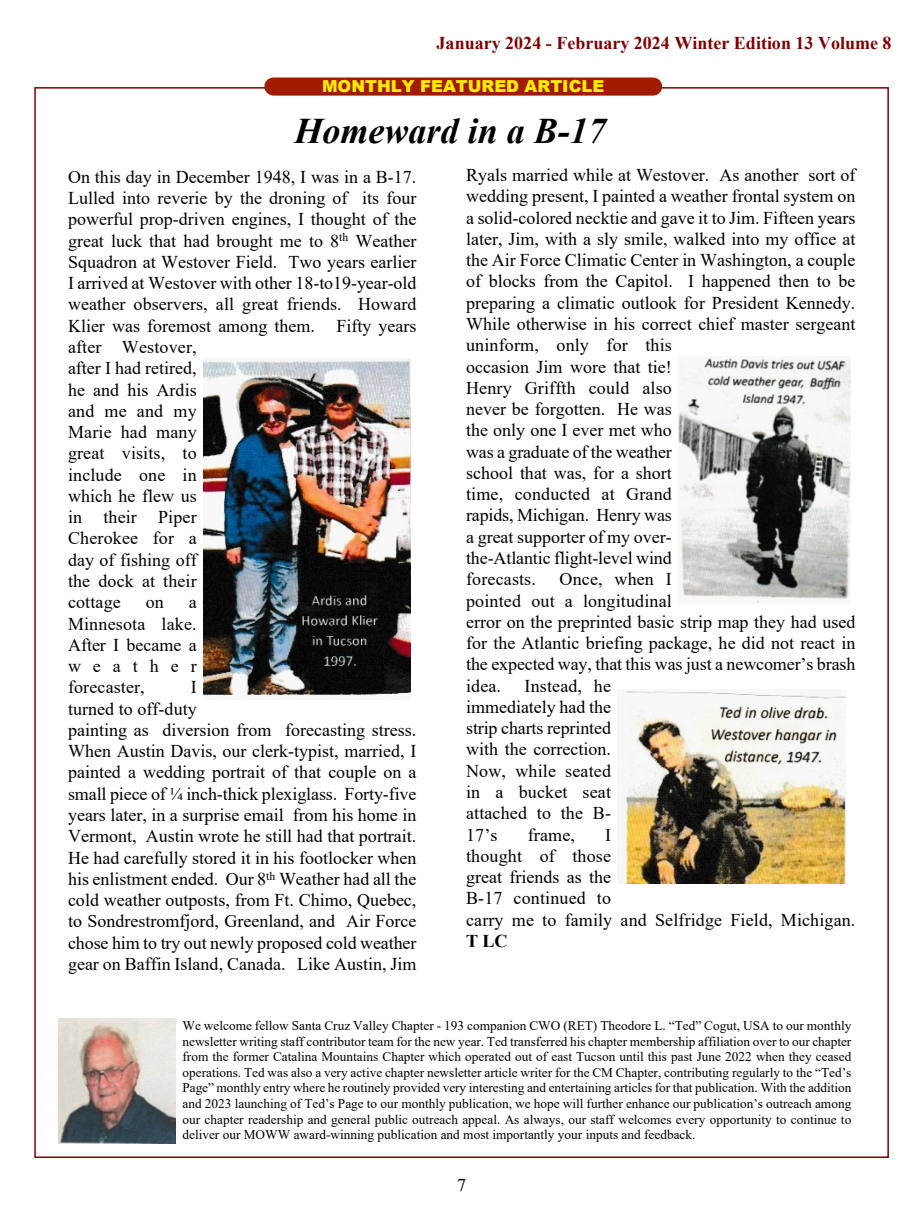
<style>
.page{position:relative;width:918px;height:1221px;background:#fff}
.page>*{position:absolute;margin:0;border:0;box-sizing:border-box;transform-origin:0 0}
.t1{font:italic 700 36px "Times New Roman";color:#000}
.t2{font:18px/21.3px "Times New Roman";color:#000}
.t3{font:700 18px "Times New Roman";color:#800000}
.t4{font:700 18px "Times New Roman";color:#000}
.t5{font:900 16.5px "Arial";color:#ffed00}
.t6{font:13.35px/15.6px "Times New Roman";color:#000;text-align:justify}
</style>
<div class="page">
<div style="left:273px;top:77px;width:380px;height:19px;background:#a11b00"></div>
<img style="left:203px;top:358px;width:208px;height:341px">
<img style="left:679px;top:356px;width:172px;height:247px">
<img style="left:618px;top:691px;width:228px;height:192px">
<img style="left:59px;top:1018px;width:117px;height:125px">
<p class="t3" style="left:437px;top:37px;width:457px">January 2024 - February 2024 Winter Edition 13 Volume 8</p>
<p class="t5" style="left:322px;top:80px;width:284px">MONTHLY FEATURED ARTICLE</p>
<h1 class="t1" style="left:295px;top:119px;width:313px">Homeward in a B-17</h1>
<p class="t2" style="left:68px;top:168px;width:350px">On this day in December 1948, I was in a B-17.<br>Lulled into reverie by the droning of its four powerful prop-driven engines, I thought of the great luck that had brought me to 8<sup>th</sup> Weather<br>Squadron at Westover Field. Two years earlier<br>I arrived at Westover with other 18-to19-year-old weather observers, all great friends. Howard<br>Klier was foremost among them. Fifty years after Westover,<br>after I had retired,<br>he and his Ardis<br>and me and my<br>Marie had many<br>great visits, to<br>include one in<br>which he flew us<br>in their Piper<br>Cherokee for a<br>day of fishing off<br>the dock at their<br>cottage</p>
<p class="t2" style="left:68px;top:593px;width:130px;text-align:justify;text-indent:121px">a Minnesota lake.<br>After I became a weather forecaster,</p>
<p class="t2" style="left:146px;top:593px;width:20px">on</p>
<p class="t2" style="left:68px;top:678px;width:350px;text-indent:123px">I<br>turned to off-duty<br>painting as diversion from forecasting stress.<br>When Austin Davis, our clerk-typist, married, I painted a wedding portrait of that couple on a small piece of ¼ inch-thick plexiglass. Forty-five years later, in a surprise email from his home in Vermont, Austin wrote he still had that portrait.<br>He had carefully stored it in his footlocker when his enlistment ended. Our 8<sup>th</sup> Weather had all the cold weather outposts, from Ft. Chimo, Quebec, to Sondrestromfjord, Greenland, and Air Force chose him to try out newly proposed cold weather gear on Baffin Island, Canada. Like Austin, Jim</p>
<p class="t2" style="left:466px;top:166px;width:391px">Ryals married while at Westover. As another sort of wedding present, I painted a weather frontal system on a solid-colored necktie and gave it to Jim. Fifteen years later, Jim, with a sly smile, walked into my office at the Air Force Climatic Center in Washington, a couple of blocks from the Capitol. I happened then to be preparing a climatic outlook for President Kennedy.<br>While otherwise in his correct chief master sergeant uninform, only for this<br>occasion Jim wore that tie!<br>Henry Griffth could also<br>never be forgotten. He was<br>the only one I ever met who<br>was a graduate of the weather<br>school that was, for a short<br>time, conducted at Grand<br>rapids, Michigan. Henry was<br>a great supporter of my over-<br>the-Atlantic flight-level wind<br>forecasts.</p>
<p class="t2" style="left:466px;top:570px;width:391px;text-indent:93px">Once, when I<br>pointed out a longitudinal<br>error on the preprinted basic strip map they had used for the Atlantic briefing package, he did not react in the expected way, that this was just a newcomer’s brash idea.</p>
<p class="t2" style="left:466px;top:676px;width:146px;text-align:justify;text-indent:58px">Instead, he immediately had the strip charts reprinted with the correction.<br>Now, while seated in a bucket seat attached to the B-17’s</p>
<p class="t2" style="left:528px;top:825px;width:49px">frame,</p>
<p class="t2" style="left:466px;top:825px;width:391px;text-indent:139px">I<br>thought of those<br>great friends as the<br>B-17 continued to<br>carry me to family and Selfridge Field, Michigan.</p>
<p class="t4" style="left:466px;top:934px;width:43px">T LC</p>
<p class="t6" style="left:183px;top:1018px;width:670px">We welcome fellow Santa Cruz Valley Chapter - 193 companion CWO (RET) Theodore L. “Ted” Cogut, USA to our monthly newsletter writing staff contributor team for the new year. Ted transferred his chapter membership affiliation over to our chapter from the former Catalina Mountains Chapter which operated out of east Tucson until this past June 2022 when they ceased operations. Ted was also a very active chapter newsletter article writer for the CM Chapter, contributing regularly to the “Ted’s Page” monthly entry where he routinely provided very interesting and entertaining articles for that publication. With the addition and 2023 launching of Ted’s Page to our monthly publication, we hope will further enhance our publication’s outreach among our chapter readership and general public outreach appeal. As always, our staff welcomes every opportunity to continue to deliver our MOWW award-winning publication and most importantly your inputs and feedback.</p>
<p class="t2" style="left:457px;top:1176px;width:10px">7</p>
</div>
